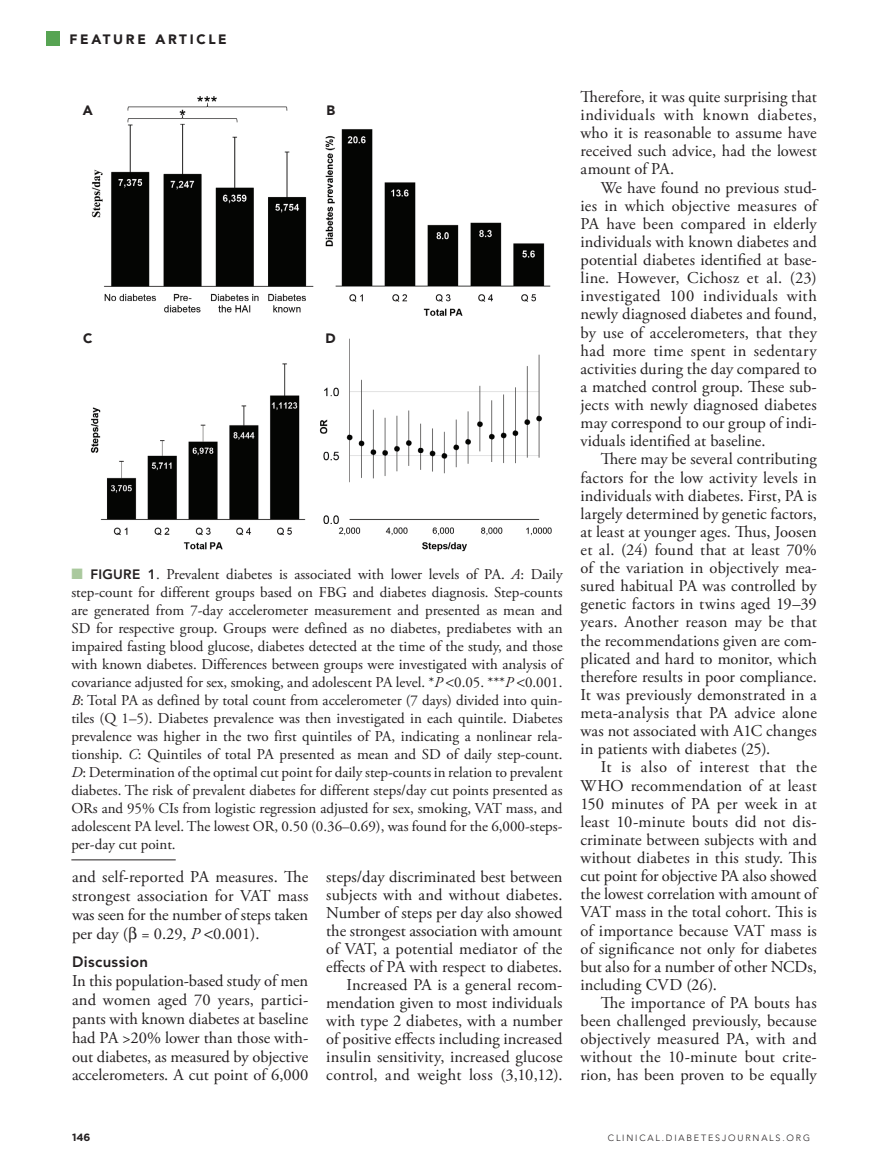
<style>
.page{position:relative;width:891px;height:1175px;background:#fff}
.page>*{position:absolute;margin:0;border:0;box-sizing:border-box;transform-origin:0 0}
.BODY_-_2nd_PARA{font:16.5px/18.1px "Adobe Garamond Pro";letter-spacing:.005em;color:#231f20;text-align:justify}
.BODY_-_1st_PARA{font:16.5px/18.9px "Adobe Garamond Pro";color:#231f20;text-align:justify}
.t1{font:15px/18px "Adobe Garamond Pro";color:#231f20;text-align:justify}
.H1_-_BOLD{font:800 15px "Avenir LT Std";letter-spacing:.025em;color:#231f20}
.t2{font:900 13.5px "Avenir LT Std";letter-spacing:.2em;color:#231f20}
.t3{font:900 13.5px "Avenir LT";color:#231f20}
.t4{font:700 10.5px "Gotham";color:#231f20}
.t5{font:300 9px "Avenir LT Std";letter-spacing:.2em;color:#231f20}
.s1{color:#aac99e}
.s2{font-family:"Avenir LT Std";font-weight:800;font-size:13.5px}
.s3{font-style:italic}
</style>
<div class="page">
<div style="left:47px;top:31px;width:13px;height:14px;background:#57a453"></div>
<hr style="left:71px;top:859px;width:105px;height:1px;background:#231f20">
<img style="left:90px;top:96px;width:462px;height:456px">
<div style="left:74px;top:96px;width:27px;height:27px;background:#fff"></div>
<div style="left:74px;top:324px;width:27px;height:27px;background:#fff"></div>
<div style="left:317px;top:96px;width:27px;height:27px;background:#fff"></div>
<div style="left:317px;top:324px;width:27px;height:27px;background:#fff"></div>
<p class="t2" style="left:69px;top:31px;width:159px">FEATURE ARTICLE</p>
<p class="t3" style="left:83px;top:102px;width:12px">A</p>
<p class="t3" style="left:83px;top:330px;width:11px">C</p>
<p class="t3" style="left:326px;top:102px;width:10px">B</p>
<p class="t3" style="left:326px;top:330px;width:12px">D</p>
<p class="t1" style="left:71px;top:565px;width:493px"><span class="s1">■</span> <span class="s2">FIGURE 1</span>. Prevalent diabetes is associated with lower levels of PA. <span class="s3">A</span>: Daily step-count for different groups based on FBG and diabetes diagnosis. Step-counts are generated from 7-day accelerometer measurement and presented as mean and SD for respective group. Groups were defined as no diabetes, prediabetes with an impaired fasting blood glucose, diabetes detected at the time of the study, and those with known diabetes. Differences between groups were investigated with analysis of covariance adjusted for sex, smoking, and adolescent PA level. *<span class="s3">P</span> 0.05. ***<span class="s3">P</span> 0.001.<br><span class="s3">B</span>: Total PA as defined by total count from accelerometer (7 days) divided into quin&shy;tiles (Q 1–5). Diabetes prevalence was then investigated in each quintile. Diabetes prevalence was higher in the two first quintiles of PA, indicating a nonlinear rela&shy;tionship. <span class="s3">C</span>: Quintiles of total PA presented as mean and SD of daily step-count.<br><span class="s3">D</span>: Determination of the optimal cut point for daily step-counts in relation to prevalent diabetes. The risk of prevalent diabetes for different steps/day cut points presented as ORs and 95% CIs from logistic regression adjusted for sex, smoking, VAT mass, and adolescent PA level. The lowest OR, 0.50 (0.36–0.69), was found for the 6,000-steps&shy;per-day cut point.</p>
<p class="BODY_-_1st_PARA" style="left:72px;top:868px;width:238px">and self-reported PA measures. The strongest association for VAT mass was seen for the number of steps taken per day ( = 0.29, <span class="s3">P</span> 0.001).</p>
<p class="H1_-_BOLD" style="left:72px;top:952px;width:78px">Discussion</p>
<p class="BODY_-_1st_PARA" style="left:72px;top:971px;width:238px">In this population-based study of men and women aged 70 years, partici&shy;pants with known diabetes at baseline had PA &gt;20% lower than those with&shy;out diabetes, as measured by objective accelerometers. A cut point of 6,000</p>
<p class="BODY_-_1st_PARA" style="left:326px;top:868px;width:238px;line-height:18px">steps/day discriminated best between subjects with and without diabetes.<br>Number of steps per day also showed the strongest association with amount of VAT, a potential mediator of the effects of PA with respect to diabetes.</p>
<p class="BODY_-_2nd_PARA" style="left:326px;top:976px;width:238px;text-indent:20px">Increased PA is a general recom&shy;mendation given to most individuals with type 2 diabetes, with a number of positive effects including increased insulin sensitivity, increased glucose control, and weight loss (3,10,12).</p>
<p class="BODY_-_2nd_PARA" style="left:581px;top:88px;width:238px">Therefore, it was quite surprising that individuals with known diabetes, who it is reasonable to assume have received such advice, had the lowest amount of PA.</p>
<p class="BODY_-_2nd_PARA" style="left:581px;top:179px;width:238px;text-indent:20px">We have found no previous stud&shy;ies in which objective measures of PA have been compared in elderly individuals with known diabetes and potential diabetes identified at base&shy;line. However, Cichosz et al. (23) investigated 100 individuals with newly diagnosed diabetes and found, by use of accelerometers, that they had more time spent in sedentary activities during the day compared to a matched control group. These sub&shy;jects with newly diagnosed diabetes may correspond to our group of indi&shy;viduals identified at baseline.</p>
<p class="BODY_-_2nd_PARA" style="left:581px;top:450px;width:238px;text-indent:20px">There may be several contributing factors for the low activity levels in individuals with diabetes. First, PA is largely determined by genetic factors, at least at younger ages. Thus, Joosen et al. (24) found that at least 70% of the variation in objectively mea&shy;sured habitual PA was controlled by genetic factors in twins aged 19–39 years. Another reason may be that the recommendations given are com&shy;plicated and hard to monitor, which therefore results in poor compliance.<br>It was previously demonstrated in a meta-analysis that PA advice alone was not associated with A1C changes in patients with diabetes (25).</p>
<p class="BODY_-_2nd_PARA" style="left:581px;top:758px;width:238px;text-indent:20px">It is also of interest that the WHO recommendation of at least 150 minutes of PA per week in at least 10-minute bouts did not dis&shy;criminate between subjects with and without diabetes in this study. This cut point for objective PA also showed the lowest correlation with amount of VAT mass in the total cohort. This is of importance because VAT mass is of significance not only for diabetes but also for a number of other NCDs, including CVD (26).</p>
<p class="BODY_-_2nd_PARA" style="left:581px;top:994px;width:238px;text-indent:20px">The importance of PA bouts has been challenged previously, because objectively measured PA, with and without the 10-minute bout crite&shy;rion, has been proven to be equally</p>
<p class="t4" style="left:72px;top:1130px;width:20px">146</p>
<p class="t5" style="left:608px;top:1132px;width:204px">CLINICAL.DIABETESJOURNALS.ORG</p>
</div>
